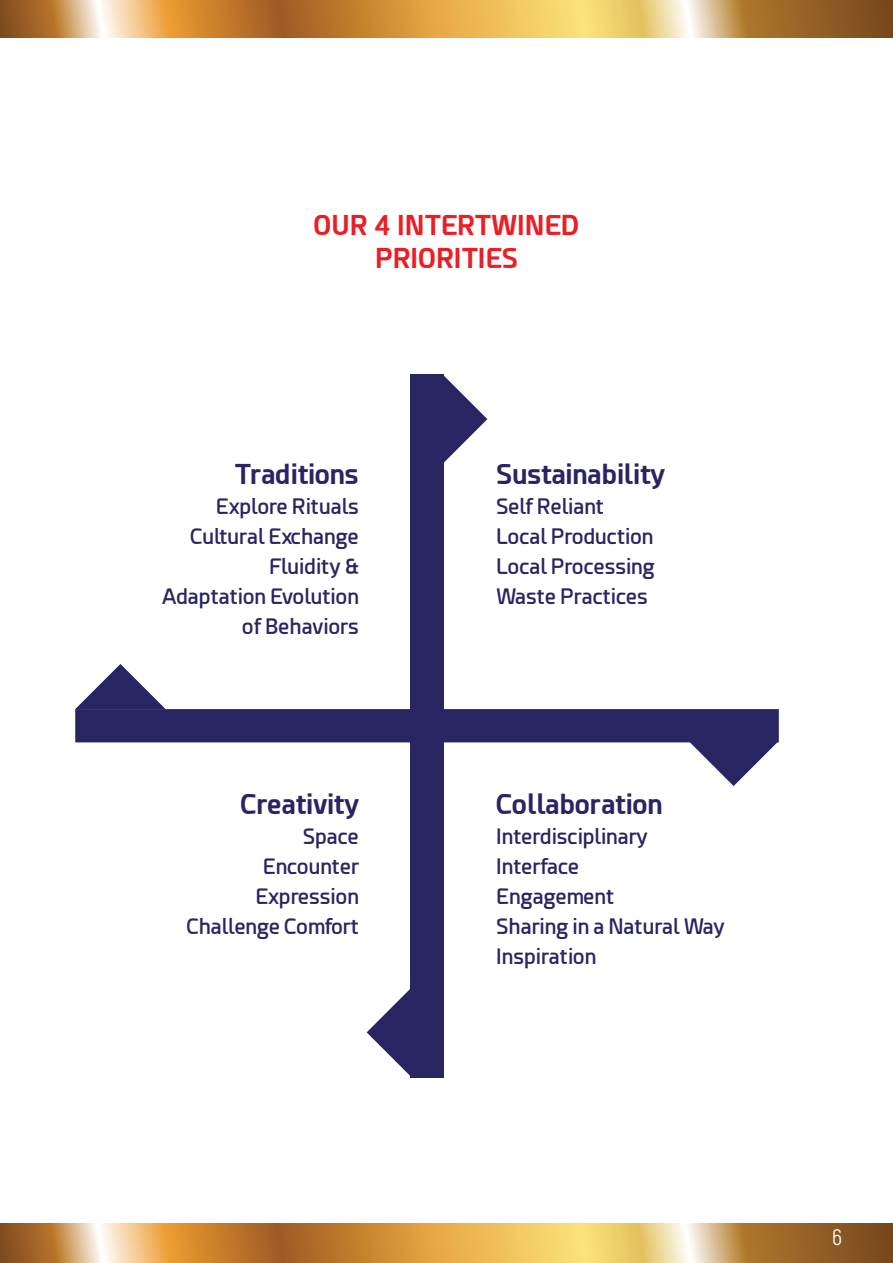
<style>
.page{position:relative;width:893px;height:1263px;background:#fff}
.page>*{position:absolute;margin:0;border:0;box-sizing:border-box;transform-origin:0 0}
.t1{font:700 27px "Esphimere";color:#282562}
.t2{font:700 27px/33px "Esphimere";color:#ed1d24;text-align:center}
.t3{font:22.5px "Akrobat";color:#fff}
.t4{font:600 21px/30px "Esphimere";color:#282562;text-align:right}
</style>
<div class="page">
<svg style="left:0;top:0;width:893px;height:38px"></svg>
<svg style="left:0;top:1224px;width:893px;height:39px"></svg>
<div style="left:410px;top:374px;width:34px;height:703px;background:#282562"></div>
<svg style="left:367px;top:989px;width:43px;height:87px"></svg>
<svg style="left:75px;top:664px;width:704px;height:122px"></svg>
<svg style="left:444px;top:376px;width:43px;height:87px"></svg>
<p class="t2" style="left:314px;top:209px;width:267px">OUR 4 INTERTWINED<br>PRIORITIES</p>
<p class="t1" style="left:235px;top:458px;width:126px">Traditions</p>
<p class="t4" style="left:162px;top:491px;width:198px">Explore Rituals<br>Cultural Exchange<br>Fluidity &amp;<br>Adaptation Evolution of Behaviors</p>
<p class="t1" style="left:241px;top:788px;width:120px">Creativity</p>
<p class="t4" style="left:186px;top:822px;width:174px">Space<br>Encounter<br>Expression<br>Challenge Comfort</p>
<p class="t1" style="left:496px;top:458px;width:170px">Sustainability</p>
<p class="t4" style="left:496px;top:491px;width:160px;text-align:left">Self Reliant<br>Local Production<br>Local Processing<br>Waste Practices</p>
<p class="t1" style="left:496px;top:788px;width:168px">Collaboration</p>
<p class="t4" style="left:496px;top:822px;width:230px;text-align:left">Interdisciplinary<br>Interface<br>Engagement<br>Sharing in a Natural Way<br>Inspiration</p>
<p class="t3" style="left:832px;top:1224px;width:11px">6</p>
</div>
